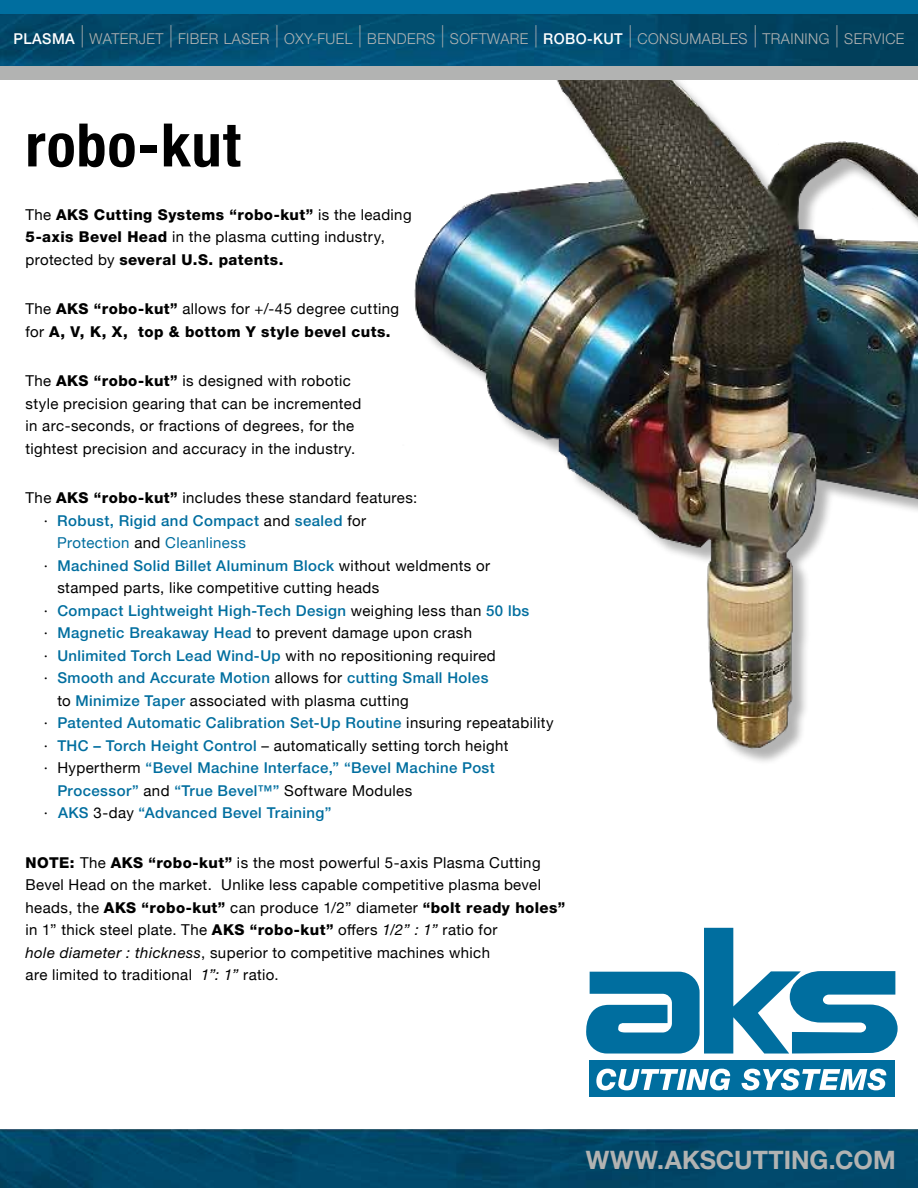
<style>
.page{position:relative;width:918px;height:1188px;background:#fff}
.page>*{position:absolute;margin:0;border:0;box-sizing:border-box;transform-origin:0 0}
.t1{font:700 condensed 60px "Helvetica Neue";letter-spacing:.015em;color:#000}
.t2{font:700 25.5px "Helvetica Neue";color:#b2b3b2}
.t3{font:15px/22.5px "Helvetica Neue";letter-spacing:.025em;color:#000}
.t4{font:500 15px "Helvetica Neue";letter-spacing:.025em;color:#006e9f}
.t5{font:800 15px/22.5px "Helvetica Neue";letter-spacing:.03em;color:#000}
.t6{font:300 15px "Helvetica Neue";letter-spacing:.03em;color:#b2b3b2;scale:.96 1}
.t7{font:15px "Helvetica Neue";letter-spacing:.025em;color:#006e9f}
.s1{font-weight:500;color:#fff}
.s2{font-size:30px}
.s3{font-weight:400}
.s4{font-weight:800}
.s5{font-weight:400;color:#000}
.s6{color:#000}
.s7{font-weight:500;color:#006e9f}
.s8{font-style:italic}
</style>
<div class="page">
<img style="left:0;top:1129px;width:918px;height:59px">
<img style="left:0;top:14px;width:918px;height:53px">
<div style="left:0;top:0;width:918px;height:14px;background:#006e9f"></div>
<img style="left:414px;top:80px;width:504px;height:682px">
<div style="left:0;top:67px;width:918px;height:13px;background:#b2b3b2"></div>
<svg style="left:586px;top:928px;width:312px;height:126px"></svg>
<div style="left:590px;top:1060px;width:305px;height:36px;background:#006e9f"></div>
<svg style="left:596px;top:1069px;width:134px;height:21px"></svg>
<svg style="left:741px;top:1069px;width:145px;height:21px"></svg>
<p class="t6" style="left:14px;top:30px;width:930px"><span class="s1">PLASMA</span> <span class="s2">|</span> WATERJET <span class="s2">|</span> FIBER LASER <span class="s2">|</span> OXY-FUEL <span class="s2">|</span> BENDERS <span class="s2">|</span> SOFTWARE <span class="s2">|</span> <span class="s1">ROBO-KUT</span> <span class="s2">|</span> CONSUMABLES <span class="s2">|</span> TRAINING <span class="s2">|</span> SERVICE</p>
<h1 class="t1" style="left:26px;top:109px;width:217px">robo-kut</h1>
<p class="t5" style="left:26px;top:203px;width:388px"><span class="s3">The</span> AKS Cutting Systems “robo-kut” <span class="s3">is the leading<br></span>5-axis Bevel Head <span class="s3">in the plasma cutting industry, protected by</span> several U.S. patents.</p>
<p class="t5" style="left:26px;top:298px;width:375px"><span class="s3">The</span> AKS “robo-kut” <span class="s3">allows for +/-45 degree cutting for</span> A, V, K, X, top &amp; bottom Y style bevel cuts.</p>
<p class="t3" style="left:26px;top:369px;width:337px">The <span class="s4">AKS “robo-kut”</span> is designed with robotic style precision gearing that can be incremented in arc-seconds, or fractions of degrees, for the tightest precision and accuracy in the industry.</p>
<p class="t3" style="left:26px;top:486px;width:393px">The <span class="s4">AKS “robo-kut”</span> includes these standard features:</p>
<p class="t4" style="left:44px;top:512px;width:324px"><span class="s5">·</span> Robust, Rigid and Compact <span class="s5">and</span> sealed <span class="s5">for</span></p>
<p class="t7" style="left:57px;top:530px;width:190px">Protection <span class="s6">and</span> Cleanliness</p>
<p class="t4" style="left:44px;top:557px;width:448px"><span class="s5">·</span> Machined Solid Billet Aluminum Block <span class="s5">without weldments or</span></p>
<p class="t3" style="left:57px;top:576px;width:324px">stamped parts, like competitive cutting heads</p>
<p class="t4" style="left:44px;top:602px;width:487px"><span class="s5">·</span> Compact Lightweight High-Tech Design <span class="s5">weighing less than</span> 50 lbs</p>
<p class="t3" style="left:44px;top:621px;width:430px">· <span class="s7">Magnetic Breakaway Head</span> to prevent damage upon crash</p>
<p class="t3" style="left:44px;top:643px;width:454px">· <span class="s7">Unlimited Torch Lead Wind-Up</span> with no repositioning required</p>
<p class="t4" style="left:44px;top:669px;width:446px"><span class="s5">·</span> Smooth and Accurate Motion <span class="s5">allows for</span> cutting Small Holes</p>
<p class="t3" style="left:57px;top:688px;width:353px">to <span class="s7">Minimize Taper</span> associated with plasma cutting</p>
<p class="t4" style="left:44px;top:714px;width:511px"><span class="s5">·</span> Patented Automatic Calibration Set-Up Routine <span class="s5">insuring repeatability</span></p>
<p class="t3" style="left:44px;top:733px;width:466px">· <span class="s7">THC – Torch Height Control</span> – automatically setting torch height</p>
<p class="t4" style="left:44px;top:759px;width:453px"><span class="s5">· Hypertherm</span> “Bevel Machine Interface,” “Bevel Machine Post</p>
<p class="t4" style="left:57px;top:782px;width:356px">Processor” <span class="s5">and</span> “True Bevel™” <span class="s5">Software Modules</span></p>
<p class="t4" style="left:44px;top:804px;width:289px"><span class="s5">·</span> AKS <span class="s5">3-day</span> “Advanced Bevel Training”</p>
<p class="t3" style="left:26px;top:850px;width:541px"><span class="s4">NOTE:</span> The <span class="s4">AKS “robo-kut”</span> is the most powerful 5-axis Plasma Cutting Bevel Head on the market. Unlike less capable competitive plasma bevel heads, the <span class="s4">AKS “robo-kut”</span> can produce 1/2” diameter <span class="s4">“bolt ready holes” </span>in 1” thick steel plate. The <span class="s4">AKS “robo-kut”</span> offers <span class="s8">1/2” : 1”</span> ratio for<br><span class="s8">hole diameter : thickness</span>, superior to competitive machines which<br>are limited to traditional <span class="s8">1”: 1”</span> ratio.</p>
<h2 class="t2" style="left:586px;top:1144px;width:312px">WWW.AKSCUTTING.COM</h2>
</div>
